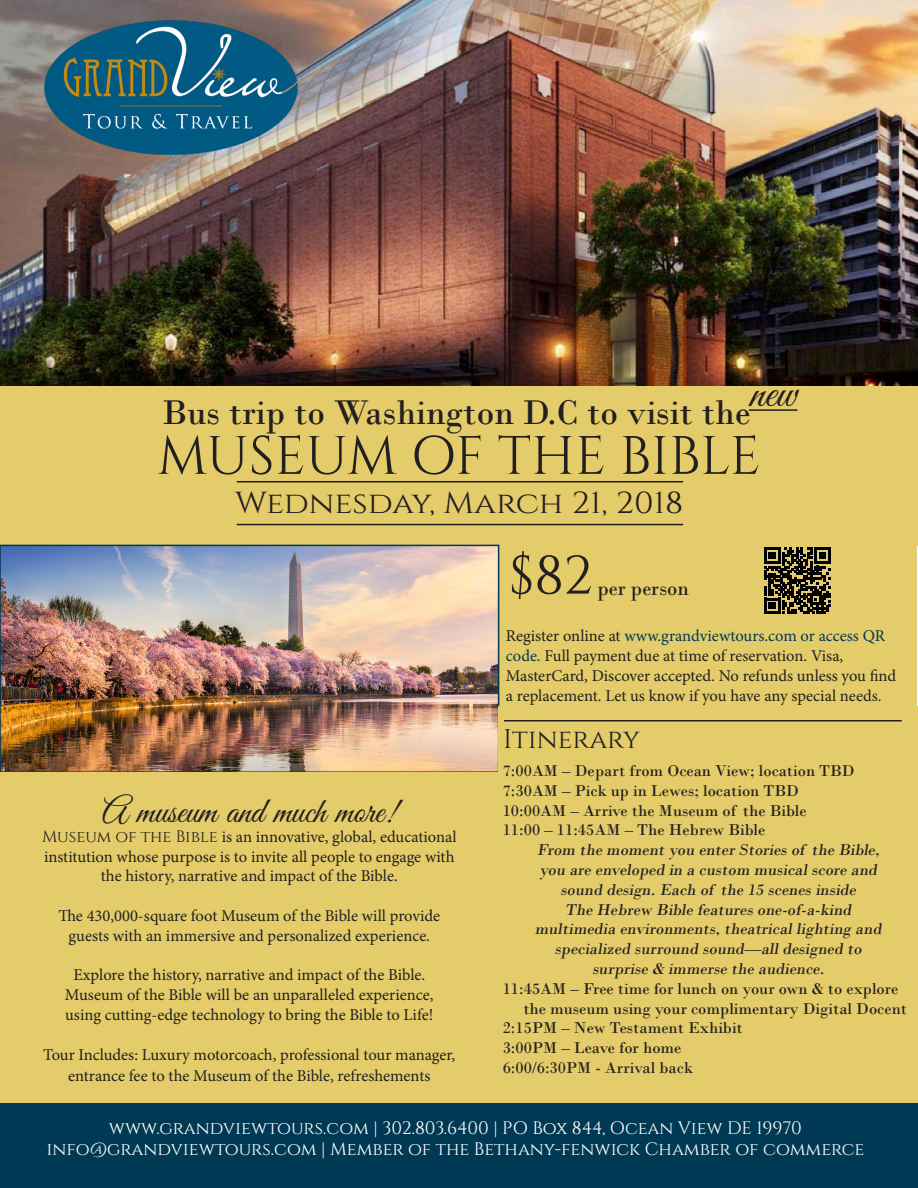
<style>
.page{position:relative;width:918px;height:1188px;background:#fff}
.page>*{position:absolute;margin:0;border:0;box-sizing:border-box;transform-origin:0 0}
.t1{font:54px "Cinzel";letter-spacing:-.01em;color:#231f20}
.t2{font:45px "Great Vibes";color:#231f20}
.t3{font:36px "Bodoni";color:#231f20}
.t4{font:36px "Great Vibes";color:#231f20}
.t5{font:30.3px "Cinzel";color:#231f20;scale:1.09 1}
.t6{font:27px "Cinzel";color:#231f20}
.t7{font:21px "Bodoni";color:#231f20}
.t8{font:18px "Cinzel";color:#fff}
.t9{font:16.5px/19.8px "Minion Pro";color:#231f20;text-align:center}
.t10{font:16.5px/19.8px "Bodoni";color:#231f20}
.t11{font:italic 16.5px "Bodoni";color:#231f20}
.s1{color:#003954}
.s2{font-family:"Cinzel"}
</style>
<div class="page">
<div style="left:0;top:385px;width:918px;height:160px;background:#e3cc69"></div>
<div style="left:489px;top:541px;width:428px;height:165px;background:#e3cc69"></div>
<img style="left:0;top:0;width:918px;height:385px">
<img style="left:40px;top:18px;width:262px;height:140px">
<hr style="left:237px;top:481px;width:446px;height:1px;background:#231f20">
<hr style="left:237px;top:524px;width:446px;height:1px;background:#231f20">
<hr style="left:749px;top:409px;width:48px;height:2px;background:#231f20">
<img style="left:3px;top:548px;width:493px;height:222px">
<div style="left:0;top:545px;width:499px;height:228px;border:2px solid #003954"></div>
<div style="left:499px;top:745px;width:419px;height:438px;background:#e3cc69"></div>
<div style="left:499px;top:706px;width:419px;height:54px;background:#e3cc69"></div>
<div style="left:0;top:772px;width:499px;height:416px;background:#e3cc69"></div>
<div style="left:0;top:1103px;width:918px;height:85px;background:#003954"></div>
<hr style="left:504px;top:720px;width:398px;height:2px;background:#231f20">
<svg style="left:764px;top:548px;width:67px;height:66px"></svg>
<p class="t2" style="left:750px;top:368px;width:49px">new</p>
<p class="t3" style="left:162px;top:391px;width:590px">Bus trip to Washington D.C to visit the</p>
<p class="t1" style="left:157px;top:424px;width:605px">MUSEUM OF THE BIBLE</p>
<p class="t5" style="left:235px;top:486px;width:413px">Wednesday, March 21, 2018</p>
<p class="t1" style="left:509px;top:544px;width:85px">$82</p>
<p class="t7" style="left:598px;top:575px;width:93px">per person</p>
<p class="t9" style="left:506px;top:626px;width:392px;text-align:left">Register online at <span class="s1">www.grandviewtours.com or access QR code.</span> Full payment due at time of reservation. Visa, MasterCard, Discover accepted. No refunds unless you find a replacement. Let us know if you have any special needs.</p>
<p class="t6" style="left:503px;top:723px;width:139px">Itinerary</p>
<p class="t10" style="left:503px;top:761px;width:354px">7:00AM – Depart from Ocean View; location TBD</p>
<p class="t10" style="left:503px;top:781px;width:298px">7:30AM – Pick up in Lewes; location TBD</p>
<p class="t10" style="left:503px;top:800px;width:305px">10:00AM – Arrive the Museum of the Bible</p>
<p class="t10" style="left:503px;top:820px;width:264px">11:00 – 11:45AM – The Hebrew Bible</p>
<p class="t11" style="left:537px;top:840px;width:347px">From the moment you enter Stories of the Bible,</p>
<p class="t11" style="left:539px;top:860px;width:342px">you are enveloped in a custom musicalscore and</p>
<p class="t11" style="left:561px;top:880px;width:300px">sound design.Each of the 15 scenes inside</p>
<p class="t11" style="left:565px;top:899px;width:291px">The Hebrew Bible features one-of-a-kind</p>
<p class="t11" style="left:535px;top:919px;width:351px">multimedia environments,theatricallighting and</p>
<p class="t11" style="left:555px;top:939px;width:311px">specialized surround sound—alldesigned to</p>
<p class="t11" style="left:592px;top:959px;width:237px">surprise &amp; immerse the audience.</p>
<p class="t10" style="left:523px;top:979px;width:385px;text-indent:-21px">11:45AM – Free time for lunch on your own &amp; to explore the museum using your complimentary Digital Docent</p>
<p class="t10" style="left:503px;top:1018px;width:242px">2:15PM – New Testament Exhibit</p>
<p class="t10" style="left:503px;top:1038px;width:180px">3:00PM – Leave for home</p>
<p class="t10" style="left:503px;top:1058px;width:192px">6:00/6:30PM - Arrival back</p>
<p class="t4" style="left:102px;top:791px;width:296px">A museum and much more!</p>
<p class="t9" style="left:42px;top:827px;width:416px"><span class="s2">Museum of the Bible</span> is an innovative, global, educational institution whose purpose is to invite all people to engage with the history, narrative and impact of the Bible.</p>
<p class="t9" style="left:58px;top:906px;width:383px">The 430,000-square foot Museum of the Bible will provide</p>
<p class="t9" style="left:69px;top:926px;width:363px">guests with an immersive and personalized experience.</p>
<p class="t9" style="left:73px;top:965px;width:353px">Explore the history, narrative and impact of the Bible.</p>
<p class="t9" style="left:65px;top:985px;width:370px">Museum of the Bible will be an unparalleled experience,</p>
<p class="t9" style="left:65px;top:1005px;width:370px">using cutting-edge technology to bring the Bible to Life!</p>
<p class="t9" style="left:43px;top:1044px;width:414px">Tour Includes: Luxury motorcoach, professional tour manager,</p>
<p class="t9" style="left:68px;top:1066px;width:364px">entrance fee to the Museum of the Bible, refreshements</p>
<p class="t8" style="left:109px;top:1117px;width:694px">www.grandviewtours.com | 302.803.6400 | PO Box 844, Ocean View DE 19970</p>
<p class="t8" style="left:47px;top:1139px;width:819px">info@grandviewtours.com | Member of the Bethany-fenwick Chamber of commerce</p>
</div>
